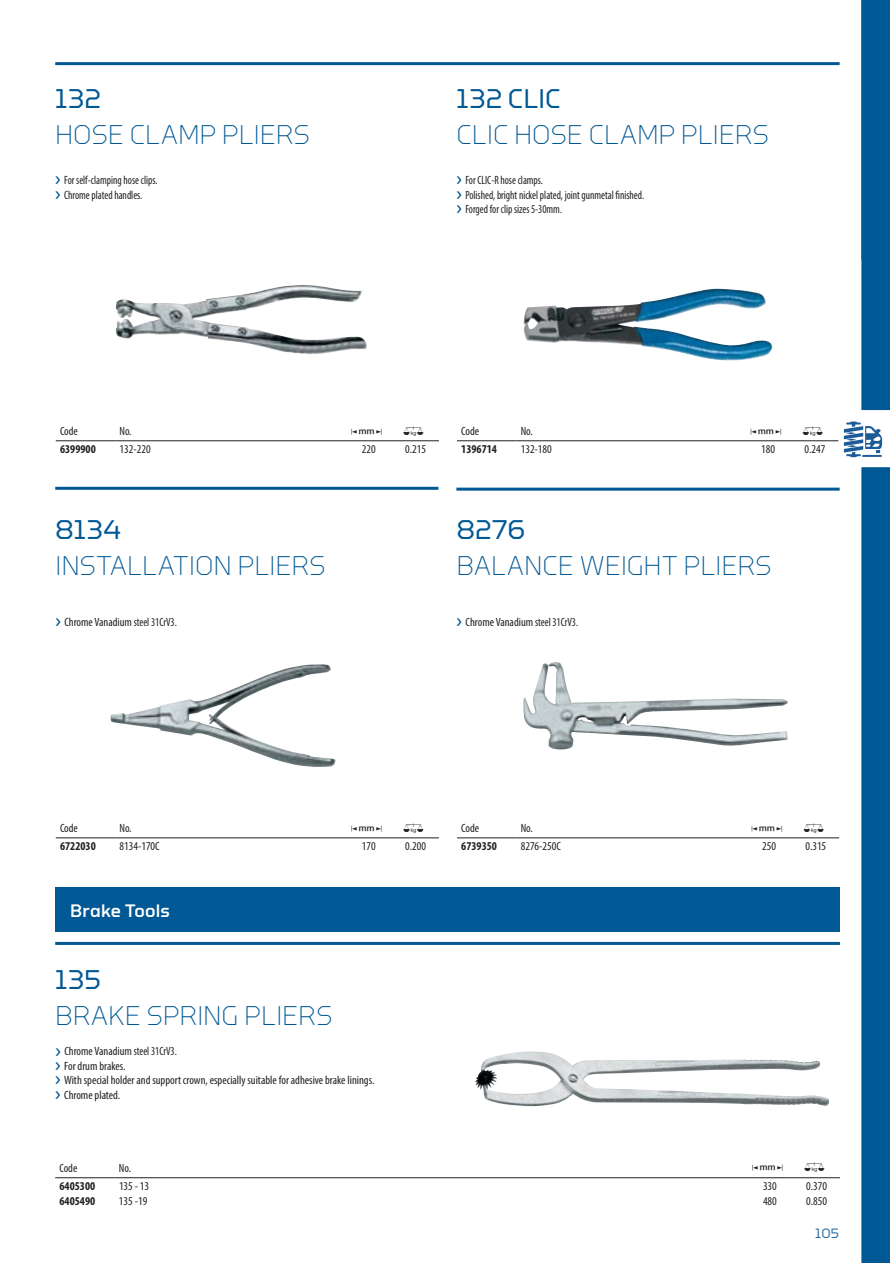
<style>
.page{position:relative;width:893px;height:1263px;background:#fff}
.page>*{position:absolute;margin:0;border:0;box-sizing:border-box;transform-origin:0 0}
.t1{font:300 27px "GEDORE Type";color:#005894}
.t2{font:27px "GEDORE Type";color:#005894}
.t3{font:500 18px "GEDORE Type";letter-spacing:.005em;color:#fff}
.t4{font:13.5px "GEDORE Type";color:#2b6da3}
.t5{font:condensed 12px/14.4px "Myriad Pro";color:#231f20}
.t6{font:condensed 12px/14.4px "Myriad Pro";color:#231f20;scale:.9 1}
.t7{font:700 condensed 12px "Myriad Pro";color:#231f20}
.t8{font:12px "Gedore";color:#231f20}
.s1{font-family:"GEDORE Type";font-stretch:normal;font-size:16.8px;color:#005894}
</style>
<div class="page">
<hr style="left:55px;top:487px;width:383px;height:3px;background:#005894">
<hr style="left:456px;top:488px;width:383px;height:3px;background:#005894">
<hr style="left:56px;top:440px;width:59px;height:1px;background:#231f20">
<hr style="left:115px;top:440px;width:324px;height:1px;background:#231f20">
<hr style="left:457px;top:440px;width:59px;height:1px;background:#231f20">
<hr style="left:516px;top:440px;width:229px;height:1px;background:#231f20">
<hr style="left:745px;top:440px;width:93px;height:1px;background:#231f20">
<hr style="left:56px;top:838px;width:59px;height:1px;background:#231f20">
<hr style="left:115px;top:838px;width:324px;height:1px;background:#231f20">
<hr style="left:457px;top:838px;width:59px;height:1px;background:#231f20">
<hr style="left:516px;top:838px;width:230px;height:1px;background:#231f20">
<hr style="left:746px;top:838px;width:93px;height:1px;background:#231f20">
<hr style="left:55px;top:1177px;width:60px;height:1px;background:#231f20">
<hr style="left:115px;top:1177px;width:725px;height:1px;background:#231f20">
<hr style="left:55px;top:62px;width:784px;height:3px;background:#005894">
<svg style="left:839px;top:0;width:50px;height:1263px"></svg>
<img style="left:523px;top:289px;width:250px;height:72px">
<img style="left:111px;top:664px;width:225px;height:103px">
<img style="left:475px;top:1052px;width:354px;height:55px">
<img style="left:116px;top:285px;width:251px;height:69px">
<img style="left:523px;top:662px;width:265px;height:88px">
<div style="left:55px;top:888px;width:784px;height:44px;background:#005894"></div>
<hr style="left:55px;top:942px;width:785px;height:3px;background:#005894">
<h1 class="t2" style="left:55px;top:83px;width:47px">132</h1>
<h1 class="t1" style="left:55px;top:125px;width:256px">HOSE CLAMP PLIERS</h1>
<h1 class="t2" style="left:456px;top:83px;width:106px">132 CLIC</h1>
<h1 class="t1" style="left:456px;top:125px;width:314px">CLIC HOSE CLAMP PLIERS</h1>
<p class="t6" style="left:55px;top:174px;width:115px"><span class="s1">›</span> For self-clamping hose clips. <span class="s1">›</span> Chrome plated handles.</p>
<p class="t6" style="left:456px;top:174px;width:210px"><span class="s1">›</span> For CLIC-R hose clamps.<br><span class="s1">›</span> Polished, bright nickel plated, joint gunmetal finished. <span class="s1">›</span> Forged for clip sizes 5-30mm.</p>
<p class="t5" style="left:60px;top:424px;width:19px">Code</p>
<p class="t5" style="left:120px;top:424px;width:14px">No.</p>
<p class="t8" style="left:351px;top:424px;width:33px">y</p>
<p class="t8" style="left:403px;top:424px;width:22px">0</p>
<p class="t7" style="left:60px;top:441px;width:37px">6399900</p>
<p class="t5" style="left:120px;top:442px;width:33px">132-220</p>
<p class="t5" style="left:362px;top:442px;width:15px">220</p>
<p class="t5" style="left:405px;top:442px;width:22px">0.215</p>
<h1 class="t2" style="left:55px;top:515px;width:67px">8134</h1>
<h1 class="t1" style="left:55px;top:556px;width:272px">INSTALLATION PLIERS</h1>
<p class="t5" style="left:461px;top:424px;width:19px">Code</p>
<p class="t5" style="left:521px;top:424px;width:14px">No.</p>
<p class="t8" style="left:750px;top:424px;width:33px">y</p>
<p class="t8" style="left:802px;top:424px;width:22px">0</p>
<p class="t7" style="left:461px;top:441px;width:37px">1396714</p>
<p class="t5" style="left:521px;top:442px;width:33px">132-180</p>
<p class="t5" style="left:761px;top:442px;width:15px">180</p>
<p class="t5" style="left:804px;top:442px;width:22px">0.247</p>
<h1 class="t2" style="left:456px;top:515px;width:70px">8276</h1>
<h1 class="t1" style="left:456px;top:556px;width:317px">BALANCE WEIGHT PLIERS</h1>
<p class="t5" style="left:55px;top:616px;width:123px"><span class="s1">›</span> Chrome Vanadium steel 31CrV3.</p>
<p class="t5" style="left:456px;top:616px;width:123px"><span class="s1">›</span> Chrome Vanadium steel 31CrV3.</p>
<p class="t5" style="left:60px;top:822px;width:19px">Code</p>
<p class="t5" style="left:120px;top:822px;width:14px">No.</p>
<p class="t8" style="left:351px;top:821px;width:33px">y</p>
<p class="t8" style="left:403px;top:821px;width:22px">0</p>
<p class="t7" style="left:60px;top:839px;width:37px">6722030</p>
<p class="t5" style="left:120px;top:840px;width:42px">8134-170C</p>
<p class="t5" style="left:362px;top:840px;width:15px">170</p>
<p class="t5" style="left:405px;top:840px;width:22px">0.200</p>
<h2 class="t3" style="left:70px;top:901px;width:101px">Brake Tools</h2>
<h1 class="t2" style="left:55px;top:964px;width:47px">135</h1>
<h1 class="t1" style="left:55px;top:1006px;width:279px">BRAKE SPRING PLIERS</h1>
<p class="t5" style="left:55px;top:1045px;width:321px"><span class="s1">›</span> Chrome Vanadium steel 31CrV3.<br><span class="s1">›</span> For drum brakes.<br><span class="s1">›</span> With special holder and support crown, especially suitable for adhesive brake linings. <span class="s1">›</span> Chrome plated.</p>
<p class="t5" style="left:461px;top:822px;width:19px">Code</p>
<p class="t5" style="left:521px;top:822px;width:14px">No.</p>
<p class="t8" style="left:751px;top:821px;width:33px">y</p>
<p class="t8" style="left:803px;top:821px;width:22px">0</p>
<p class="t7" style="left:461px;top:839px;width:37px">6739350</p>
<p class="t5" style="left:521px;top:840px;width:42px">8276-250C</p>
<p class="t5" style="left:762px;top:840px;width:15px">250</p>
<p class="t5" style="left:805px;top:840px;width:22px">0.315</p>
<p class="t5" style="left:59px;top:1161px;width:19px">Code</p>
<p class="t5" style="left:119px;top:1161px;width:14px">No.</p>
<p class="t8" style="left:752px;top:1161px;width:33px">y</p>
<p class="t8" style="left:804px;top:1161px;width:22px">0</p>
<p class="t7" style="left:59px;top:1178px;width:37px">6405300</p>
<p class="t5" style="left:119px;top:1179px;width:32px">135 - 13</p>
<p class="t5" style="left:763px;top:1179px;width:15px">330</p>
<p class="t5" style="left:806px;top:1179px;width:22px">0.370</p>
<p class="t7" style="left:59px;top:1193px;width:37px">6405490</p>
<p class="t5" style="left:119px;top:1194px;width:30px">135 -19</p>
<p class="t5" style="left:763px;top:1194px;width:15px">480</p>
<p class="t5" style="left:806px;top:1194px;width:22px">0.850</p>
<p class="t4" style="left:815px;top:1225px;width:25px">105</p>
</div>
